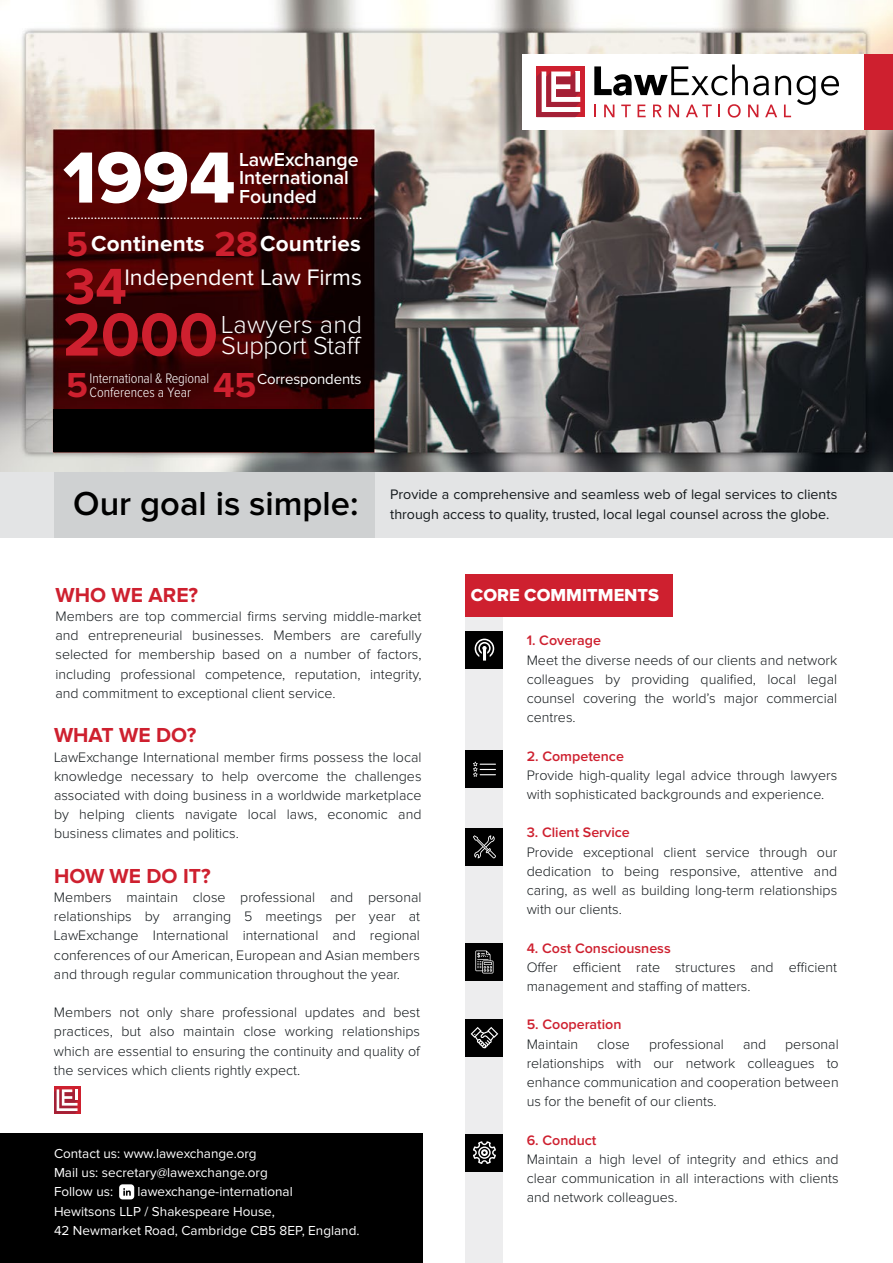
<style>
.page{position:relative;width:893px;height:1263px;background:#fff}
.page>*{position:absolute;margin:0;border:0;box-sizing:border-box;transform-origin:0 0}
.t1{font:75px "Proxima Nova Extrabld";color:#fff}
.t2{font:700 63px "Proxima Nova";color:#ce202f}
.t3{font:700 52.5px "Proxima Nova A";color:#ce202f}
.t4{font:700 36px "Proxima Nova A";color:#ce202f}
.t5{font:600 34.5px "Proxima Nova";color:#000}
.t6{font:300 25.5px/21px "Proxima Nova";letter-spacing:-.01em;color:#fff}
.t7{font:23.25px "Proxima Nova";color:#fff}
.t8{font:700 22.5px "Proxima Nova";letter-spacing:.01em;color:#fff}
.t9{font:700 21px "Proxima Nova";color:#ce202f}
.t10{font:600 19.5px/18.5px "Proxima Nova";color:#fff}
.t11{font:18px "Proxima Nova Extrabld";color:#fff}
.t12{font:15px "Proxima Nova";letter-spacing:-.01em;color:#fff}
.t13{font:300 14.25px/19.2px "Proxima Nova";color:#14191c;text-align:justify}
.t14{font:14.25px/19.2px "Proxima Nova";color:#14191c}
.t15{font:600 14.25px "Proxima Nova";color:#ce202f}
.t16{font:300 14.25px/13.5px "Proxima Nova Cond";letter-spacing:-.01em;color:#fff}
.t17{font:13.5px/19.2px "Proxima Nova";color:#fff}
.t18{font:600 12px "Proxima Nova";color:#fff}
</style>
<div class="page">
<img style="left:0;top:0;width:893px;height:473px">
<div style="left:466px;top:616px;width:37px;height:647px;background:#ededee"></div>
<div style="left:466px;top:631px;width:37px;height:37px;background:#000"></div>
<div style="left:466px;top:750px;width:37px;height:38px;background:#000"></div>
<div style="left:466px;top:828px;width:37px;height:38px;background:#000"></div>
<div style="left:466px;top:943px;width:37px;height:38px;background:#000"></div>
<div style="left:466px;top:1019px;width:37px;height:37px;background:#000"></div>
<div style="left:466px;top:1134px;width:37px;height:37px;background:#000"></div>
<div style="left:0;top:1134px;width:423px;height:129px;background:#000"></div>
<div style="left:0;top:473px;width:893px;height:65px;background:#e3e4e5"></div>
<div style="left:466px;top:574px;width:207px;height:43px;background:#ce202f"></div>
<div style="left:54px;top:472px;width:320px;height:66px;background:#cfd1d2"></div>
<svg style="left:475px;top:639px;width:19px;height:22px"></svg>
<svg style="left:473px;top:762px;width:23px;height:15px"></svg>
<svg style="left:473px;top:835px;width:23px;height:23px"></svg>
<svg style="left:475px;top:950px;width:18px;height:23px"></svg>
<svg style="left:471px;top:1027px;width:27px;height:21px"></svg>
<svg style="left:473px;top:1141px;width:23px;height:23px"></svg>
<div style="left:119px;top:1184px;width:15px;height:15px;background:#fff;border-radius:3px"></div>
<svg style="left:123px;top:1188px;width:8px;height:8px"></svg>
<div style="left:54px;top:1087px;width:26px;height:27px;background:#ce202f"></div>
<svg style="left:54px;top:1089px;width:24px;height:25px"></svg>
<div style="left:523px;top:54px;width:370px;height:75px;background:#fff"></div>
<svg style="left:594px;top:65px;width:175px;height:31px"></svg>
<svg style="left:775px;top:76px;width:16px;height:19px"></svg>
<svg style="left:797px;top:76px;width:42px;height:29px"></svg>
<svg style="left:594px;top:105px;width:2px;height:12px"></svg>
<svg style="left:604px;top:105px;width:10px;height:12px"></svg>
<svg style="left:621px;top:105px;width:10px;height:12px"></svg>
<svg style="left:637px;top:105px;width:9px;height:12px"></svg>
<svg style="left:653px;top:105px;width:9px;height:12px"></svg>
<svg style="left:669px;top:105px;width:10px;height:12px"></svg>
<svg style="left:686px;top:105px;width:26px;height:12px"></svg>
<svg style="left:718px;top:105px;width:2px;height:12px"></svg>
<svg style="left:728px;top:104px;width:13px;height:14px"></svg>
<svg style="left:748px;top:105px;width:10px;height:12px"></svg>
<svg style="left:765px;top:105px;width:12px;height:12px"></svg>
<svg style="left:784px;top:105px;width:7px;height:12px"></svg>
<div style="left:537px;top:66px;width:48px;height:51px;background:#ce202f"></div>
<svg style="left:537px;top:72px;width:43px;height:45px;background:#cc7f8b"></svg>
<div style="left:865px;top:54px;width:28px;height:75px;background:#ce202f"></div>
<div style="left:53px;top:409px;width:321px;height:43px;background:#000"></div>
<h1 class="t1" style="left:63px;top:143px;width:174px">1994</h1>
<h3 class="t10" style="left:239px;top:151px;width:121px">LawExchange<br>International<br>Founded</h3>
<p class="t18" style="left:68px;top:209px;width:296px">.........................................................................................</p>
<h3 class="t8" style="left:91px;top:231px;width:115px">Continents</h3>
<h3 class="t8" style="left:260px;top:231px;width:102px">Countries</h3>
<h3 class="t7" style="left:124px;top:264px;width:239px">Independent Law Firms</h3>
<h3 class="t4" style="left:66px;top:224px;width:23px">5</h3>
<h3 class="t4" style="left:214px;top:224px;width:45px">28</h3>
<h3 class="t3" style="left:65px;top:256px;width:64px">34</h3>
<h2 class="t2" style="left:63px;top:298px;width:156px">2000</h2>
<h3 class="t6" style="left:221px;top:315px;width:142px">Lawyers and<br>Support Staff</h3>
<h3 class="t4" style="left:66px;top:364px;width:23px">5</h3>
<h3 class="t4" style="left:213px;top:364px;width:45px">45</h3>
<p class="t16" style="left:90px;top:372px;width:121px">International &amp; Regional<br>Conferences a Year</p>
<p class="t12" style="left:257px;top:370px;width:106px">Correspondents</p>
<h3 class="t5" style="left:73px;top:488px;width:286px">Our goal is simple:</h3>
<p class="t14" style="left:390px;top:485px;width:449px">Provide a comprehensive and seamless web of legal services to clients through access to quality, trusted, local legal counsel across the globe.</p>
<h3 class="t9" style="left:56px;top:583px;width:144px">WHO WE ARE?</h3>
<p class="t11" style="left:471px;top:587px;width:190px">CORE COMMITMENTS</p>
<p class="t13" style="left:56px;top:607px;width:368px">Members are top commercial firms serving middle-market and entrepreneurial businesses. Members are carefully selected for membership based on a number of factors, including professional competence, reputation, integrity, and commitment to exceptional client service.</p>
<h3 class="t9" style="left:54px;top:723px;width:144px">WHAT WE DO?</h3>
<p class="t13" style="left:54px;top:748px;width:369px">LawExchange International member firms possess the local knowledge necessary to help overcome the challenges associated with doing business in a worldwide marketplace by helping clients navigate local laws, economic and business climates and politics.</p>
<h3 class="t9" style="left:54px;top:864px;width:158px">HOW WE DO IT?</h3>
<p class="t13" style="left:54px;top:888px;width:369px">Members maintain close professional and personal relationships by arranging 5 meetings per year at LawExchange International international and regional conferences of our American, European and Asian members and through regular communication throughout the year.</p>
<p class="t13" style="left:54px;top:1003px;width:368px">Members not only share professional updates and best practices, but also maintain close working relationships which are essential to ensuring the continuity and quality of the services which clients rightly expect.</p>
<p class="t15" style="left:527px;top:634px;width:76px">1. Coverage</p>
<p class="t13" style="left:527px;top:651px;width:312px">Meet the diverse needs of our clients and network colleagues by providing qualified, local legal counsel covering the world’s major commercial centres.</p>
<p class="t15" style="left:527px;top:749px;width:99px">2. Competence</p>
<p class="t13" style="left:527px;top:766px;width:312px">Provide high-quality legal advice through lawyers with sophisticated backgrounds and experience.</p>
<p class="t15" style="left:527px;top:826px;width:105px">3. Client Service</p>
<p class="t13" style="left:527px;top:843px;width:312px">Provide exceptional client service through our dedication to being responsive, attentive and caring, as well as building long-term relationships with our clients.</p>
<p class="t15" style="left:527px;top:941px;width:146px">4. Cost Consciousness</p>
<p class="t13" style="left:527px;top:958px;width:312px">Offer efficient rate structures and efficient management and staffing of matters.</p>
<p class="t15" style="left:527px;top:1018px;width:96px">5. Cooperation</p>
<p class="t13" style="left:527px;top:1035px;width:53px">Maintain</p>
<p class="t13" style="left:597px;top:1035px;width:34px">close</p>
<p class="t13" style="left:649px;top:1035px;width:77px">professional</p>
<p class="t13" style="left:743px;top:1035px;width:25px">and</p>
<p class="t13" style="left:527px;top:1035px;width:314px;text-indent:258px">personal relationships with our network colleagues to enhance communication and cooperation between us for the benefit of our clients.</p>
<p class="t15" style="left:527px;top:1133px;width:71px">6. Conduct</p>
<p class="t13" style="left:527px;top:1150px;width:314px">Maintain a high level of integrity and ethics and clear communication in all interactions with clients and network colleagues.</p>
<p class="t17" style="left:54px;top:1144px;width:215px">Contact us: www.lawexchange.org<br>Mail us: secretary@lawexchange.org<br>Follow us:</p>
<p class="t17" style="left:54px;top:1182px;width:307px;text-indent:84px">lawexchange-international<br>Hewitsons LLP / Shakespeare House,<br>42 Newmarket Road, Cambridge CB5 8EP, England.</p>
</div>
